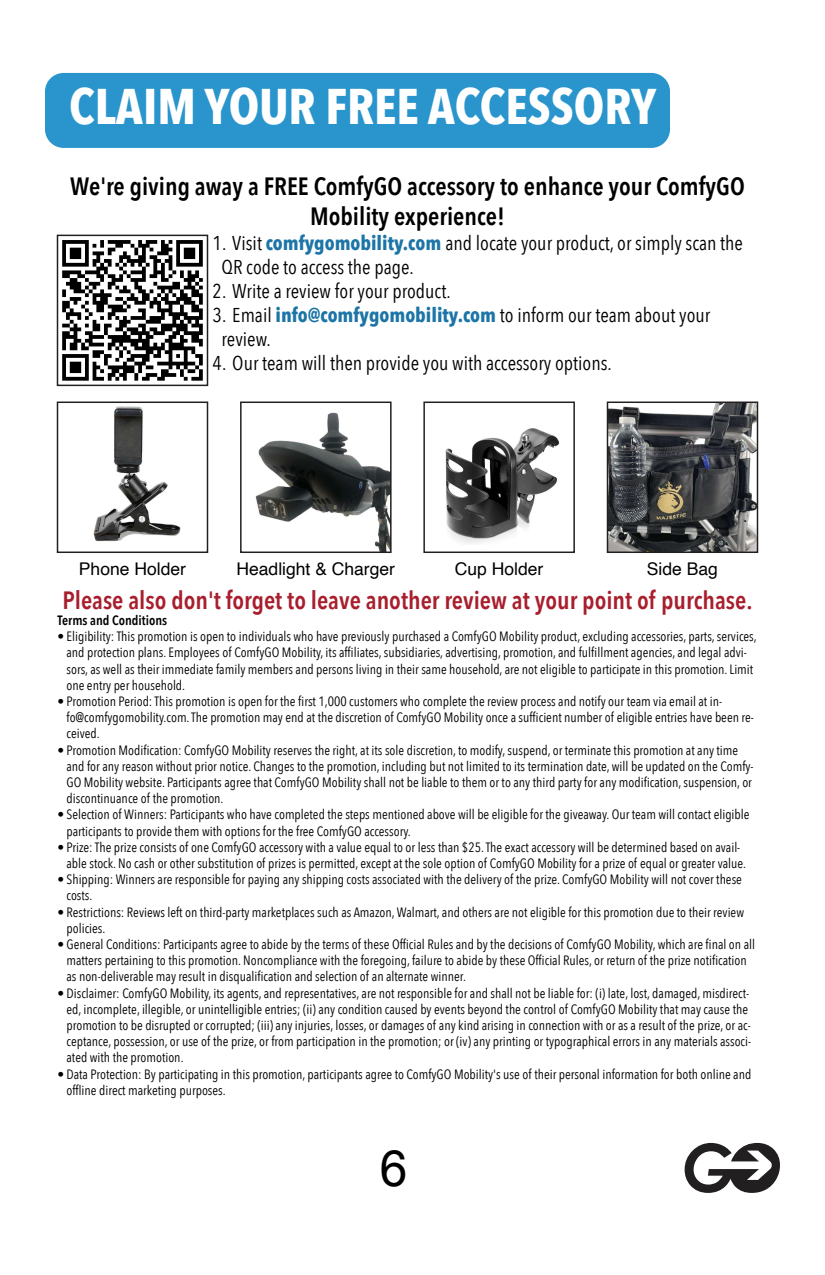
<style>
.page{position:relative;width:825px;height:1275px;background:#fff}
.page>*{position:absolute;margin:0;border:0;box-sizing:border-box;transform-origin:0 0}
.t1{font:700 50px "Avenir Next Condensed";color:#fff}
.t2{font:50px "Arial";color:#000}
.t3{font:600 25px/30px "Avenir Next Condensed";color:#000;text-align:center}
.t4{font:600 25px "Avenir Next Condensed";color:#a81e2d}
.t5{font:20px/24px "Avenir Next Condensed";color:#000}
.t6{font:17.5px "Helvetica";color:#000}
.t7{font:13.5px/16.2px "Avenir Next Condensed";color:#000}
.t8{font:600 13.5px "Avenir Next Condensed";color:#000}
.s1{font-weight:700;color:#1c75a6}
</style>
<div class="page">
<svg style="left:685px;top:1143px;width:95px;height:50px"></svg>
<div style="left:45px;top:73px;width:625px;height:75px;background:#2995cc;border-radius:19px"></div>
<svg style="left:62px;top:240px;width:141px;height:141px"></svg>
<div style="left:57px;top:235px;width:151px;height:151px;border:2px solid #231f20"></div>
<img style="left:93px;top:406px;width:88px;height:136px">
<div style="left:57px;top:402px;width:151px;height:151px;border:2px solid #231f20"></div>
<img style="left:445px;top:428px;width:114px;height:116px">
<div style="left:423px;top:402px;width:152px;height:151px;border:2px solid #231f20"></div>
<img style="left:255px;top:412px;width:134px;height:138px">
<div style="left:240px;top:402px;width:152px;height:151px;border:2px solid #231f20"></div>
<img style="left:610px;top:405px;width:145px;height:145px">
<div style="left:607px;top:402px;width:151px;height:151px;border:2px solid #231f20"></div>
<h1 class="t1" style="left:69px;top:74px;width:589px">CLAIM YOUR FREE ACCESSORY</h1>
<h2 class="t3" style="left:70px;top:172px;width:676px">We're giving away a FREE ComfyGO accessory to enhance your ComfyGO<br>Mobility experience!</h2>
<h3 class="t5" style="left:222px;top:232px;width:523px;text-indent:-9px">1. Visit <span class="s1">comfygomobility.com</span> and locate your product, or simply scan the<br>QR code to access the page.</h3>
<h3 class="t5" style="left:213px;top:280px;width:240px">2. Write a review for your product.</h3>
<h3 class="t5" style="left:222px;top:304px;width:490px;text-indent:-9px">3. Email <span class="s1">info@comfygomobility.com</span> to inform our team about your review.</h3>
<h3 class="t5" style="left:213px;top:352px;width:401px">4. Our team will then provide you with accessory options.</h3>
<p class="t6" style="left:79px;top:561px;width:108px">Phone Holder</p>
<p class="t6" style="left:237px;top:561px;width:160px">Headlight &amp; Charger</p>
<p class="t6" style="left:455px;top:561px;width:90px">Cup Holder</p>
<p class="t6" style="left:647px;top:561px;width:73px">Side Bag</p>
<h2 class="t4" style="left:62px;top:584px;width:692px">Please also don't forget to leave another review at your point of purchase.</h2>
<p class="t8" style="left:58px;top:612px;width:111px">Terms and Conditions</p>
<p class="t7" style="left:67px;top:629px;width:692px;text-indent:-9px">• Eligibility: This promotion is open to individuals who have previously purchased a ComfyGO Mobility product, excluding accessories, parts, services, and protection plans. Employees of ComfyGO Mobility, its affiliates, subsidiaries, advertising, promotion, and fulfillment agencies, and legal advi&shy;sors, as well as their immediate family members and persons living in their same household, are not eligible to participate in this promotion. Limit one entry per household.</p>
<p class="t7" style="left:67px;top:694px;width:689px;text-indent:-9px">• Promotion Period: This promotion is open for the first 1,000 customers who complete the review process and notify our team via email at in&shy;fo@comfygomobility.com. The promotion may end at the discretion of ComfyGO Mobility once a sufficient number of eligible entries have been re&shy;ceived.</p>
<p class="t7" style="left:67px;top:742px;width:689px;text-indent:-9px">• Promotion Modification: ComfyGO Mobility reserves the right, at its sole discretion, to modify, suspend, or terminate this promotion at any time and for any reason without prior notice. Changes to the promotion, including but not limited to its termination date, will be updated on the Comfy-GO Mobility website. Participants agree that ComfyGO Mobility shall not be liable to them or to any third party for any modification, suspension, or discontinuance of the promotion.</p>
<p class="t7" style="left:67px;top:807px;width:685px;text-indent:-9px">• Selection of Winners: Participants who have completed the steps mentioned above will be eligible for the giveaway. Our team will contact eligible participants to provide them with options for the free ComfyGO accessory.</p>
<p class="t7" style="left:67px;top:839px;width:681px;text-indent:-9px">• Prize: The prize consists of one ComfyGO accessory with a value equal to or less than $25. The exact accessory will be determined based on avail&shy;able stock. No cash or other substitution of prizes is permitted, except at the sole option of ComfyGO Mobility for a prize of equal or greater value.</p>
<p class="t7" style="left:67px;top:872px;width:677px;text-indent:-9px">• Shipping: Winners are responsible for paying any shipping costs associated with the delivery of the prize. ComfyGO Mobility will not cover these costs.</p>
<p class="t7" style="left:67px;top:904px;width:679px;text-indent:-9px">• Restrictions: Reviews left on third-party marketplaces such as Amazon, Walmart, and others are not eligible for this promotion due to their review policies.</p>
<p class="t7" style="left:67px;top:937px;width:690px;text-indent:-9px">• General Conditions: Participants agree to abide by the terms of these Official Rules and by the decisions of ComfyGO Mobility, which are final on all matters pertaining to this promotion. Noncompliance with the foregoing, failure to abide by these Official Rules, or return of the prize notification as non-deliverable may result in disqualification and selection of an alternate winner.</p>
<p class="t7" style="left:67px;top:985px;width:686px;text-indent:-9px">• Disclaimer: ComfyGO Mobility, its agents, and representatives, are not responsible for and shall not be liable for: (i) late, lost, damaged, misdirect&shy;ed, incomplete, illegible, or unintelligible entries; (ii) any condition caused by events beyond the control of ComfyGO Mobility that may cause the promotion to be disrupted or corrupted; (iii) any injuries, losses, or damages of any kind arising in connection with or as a result of the prize, or ac&shy;ceptance, possession, or use of the prize, or from participation in the promotion; or (iv) any printing or typographical errors in any materials associ&shy;ated with the promotion.</p>
<p class="t7" style="left:67px;top:1066px;width:686px;text-indent:-9px">• Data Protection: By participating in this promotion, participants agree to ComfyGO Mobility's use of their personal information for both online and offline direct marketing purposes.</p>
<h1 class="t2" style="left:380px;top:1141px;width:29px">6</h1>
</div>
